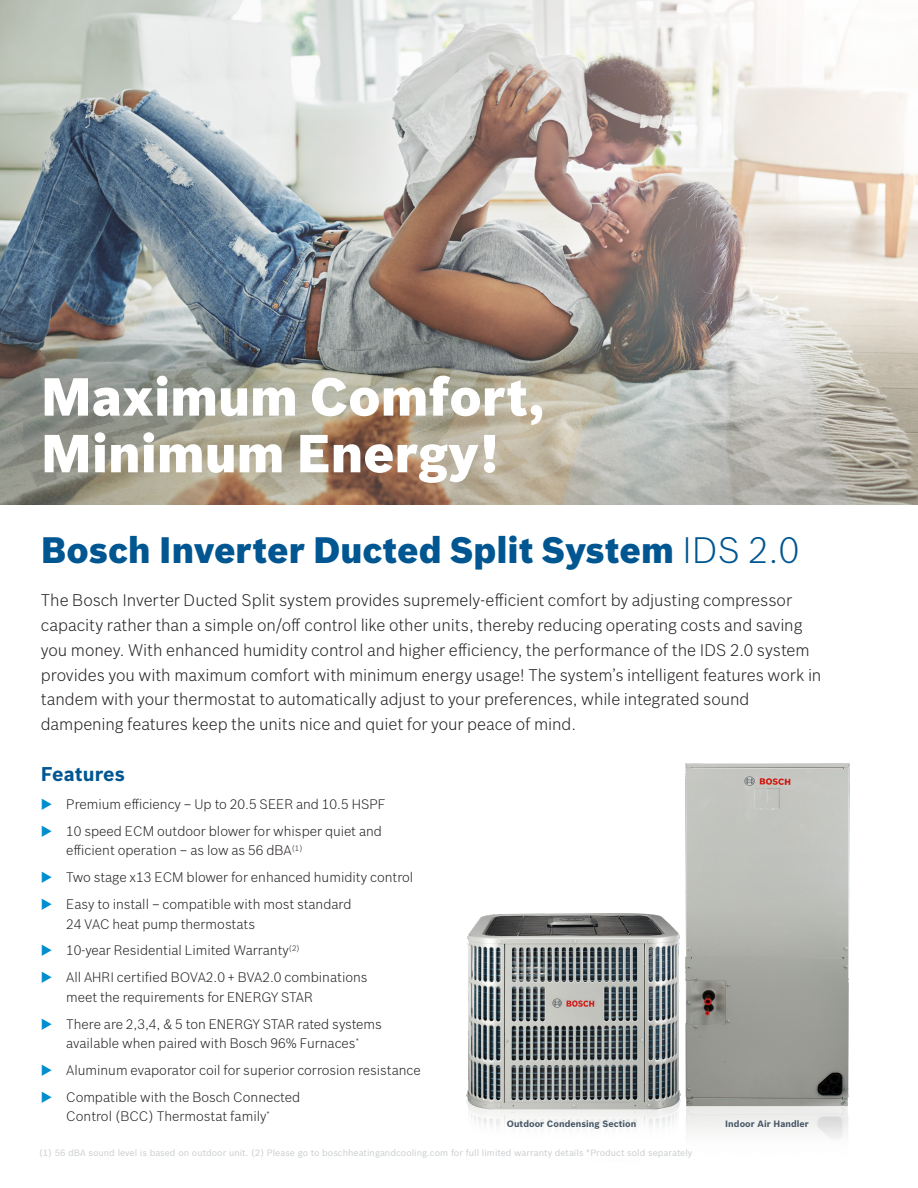
<style>
.page{position:relative;width:918px;height:1188px;background:#fff}
.page>*{position:absolute;margin:0;border:0;box-sizing:border-box;transform-origin:0 0}
.t1{font:900 52.35px/56.7px "Bosch Sans";color:#fff}
.t2{font:900 36px "Bosch Sans";color:#005691}
.Intro_11_6_Bosch_Blu{font:700 19.5px "Bosch Sans";letter-spacing:.005em;color:#005691}
.Intro_11_6_Bosch_Blu-2{font:300 16.5px/24.8px "Bosch Sans";letter-spacing:-.005em;color:#231f20}
.Intro_11_6_Bosch_Blu-3{font:300 13.5px/19.5px "Bosch Sans";color:#231f20}
.t3{font:9px "Bosch Sans";color:#c8cccf}
.t4{font:700 9px "Bosch Sans";letter-spacing:.005em;color:#465664}
.s1{font-weight:300}
.s2{color:#008ecf}
</style>
<div class="page">
<img style="left:685px;top:763px;width:165px;height:376px">
<img style="left:466px;top:905px;width:241px;height:234px">
<img style="left:0;top:0;width:918px;height:504px">
<p class="t1" style="left:41px;top:365px;width:505px">Maximum Comfort,<br>Minimum Energy!</p>
<p class="t2" style="left:41px;top:523px;width:760px">Bosch Inverter Ducted Split System <span class="s1">IDS 2.0</span></p>
<p class="Intro_11_6_Bosch_Blu-2" style="left:41px;top:587px;width:782px">The Bosch Inverter Ducted Split system provides supremely-efficient comfort by adjusting compressor capacity rather than a simple on/off control like other units, thereby reducing operating costs and saving you money. With enhanced humidity control and higher efficiency, the performance of the IDS 2.0 system provides you with maximum comfort with minimum energy usage! The system’s intelligent features work in tandem with your thermostat to automatically adjust to your preferences, while integrated sound dampening features keep the units nice and quiet for your peace of mind.</p>
<p class="Intro_11_6_Bosch_Blu" style="left:41px;top:759px;width:86px">Features</p>
<p class="Intro_11_6_Bosch_Blu-3" style="left:41px;top:794px;width:346px"><span class="s2">◆</span> Premium efficiency – Up to 20.5 SEER and 10.5 HSPF</p>
<p class="Intro_11_6_Bosch_Blu-3" style="left:66px;top:821px;width:317px;text-indent:-26px"><span class="s2">◆</span> 10 speed ECM outdoor blower for whisper quiet and efficient operation – as low as 56 dBA<sup>(1)</sup></p>
<p class="Intro_11_6_Bosch_Blu-3" style="left:41px;top:867px;width:374px"><span class="s2">◆</span> Two stage x13 ECM blower for enhanced humidity control</p>
<p class="Intro_11_6_Bosch_Blu-3" style="left:66px;top:894px;width:287px;text-indent:-26px"><span class="s2">◆</span> Easy to install – compatible with most standard<br>24 VAC heat pump thermostats</p>
<p class="Intro_11_6_Bosch_Blu-3" style="left:41px;top:940px;width:260px"><span class="s2">◆</span> 10-year Residential Limited Warranty<sup>(2)</sup></p>
<p class="Intro_11_6_Bosch_Blu-3" style="left:66px;top:967px;width:303px;text-indent:-26px"><span class="s2">◆</span> All AHRI certified BOVA2.0 + BVA2.0 combinations meet the requirements for ENERGY STAR</p>
<p class="Intro_11_6_Bosch_Blu-3" style="left:41px;top:1013px;width:343px;text-align:center"><span class="s2">◆</span> There are 2,3,4, &amp; 5 ton ENERGY STAR rated systems available when paired with Bosch 96% Furnaces<sup>*</sup></p>
<p class="Intro_11_6_Bosch_Blu-3" style="left:41px;top:1059px;width:381px"><span class="s2">◆</span> Aluminum evaporator coil for superior corrosion resistance</p>
<p class="Intro_11_6_Bosch_Blu-3" style="left:41px;top:1086px;width:261px;text-align:center"><span class="s2">◆</span> Compatible with the Bosch Connected<br>Control (BCC) Thermostat family<sup>*</sup></p>
<p class="t4" style="left:507px;top:1116px;width:131px">Outdoor Condensing Section</p>
<p class="t4" style="left:725px;top:1116px;width:85px">Indoor Air Handler</p>
<p class="t3" style="left:39px;top:1146px;width:655px">(1) 56 dBA sound level is based on outdoor unit. (2) Please go to boschheatingandcooling.com for full limited warranty details *Product sold separately</p>
</div>
